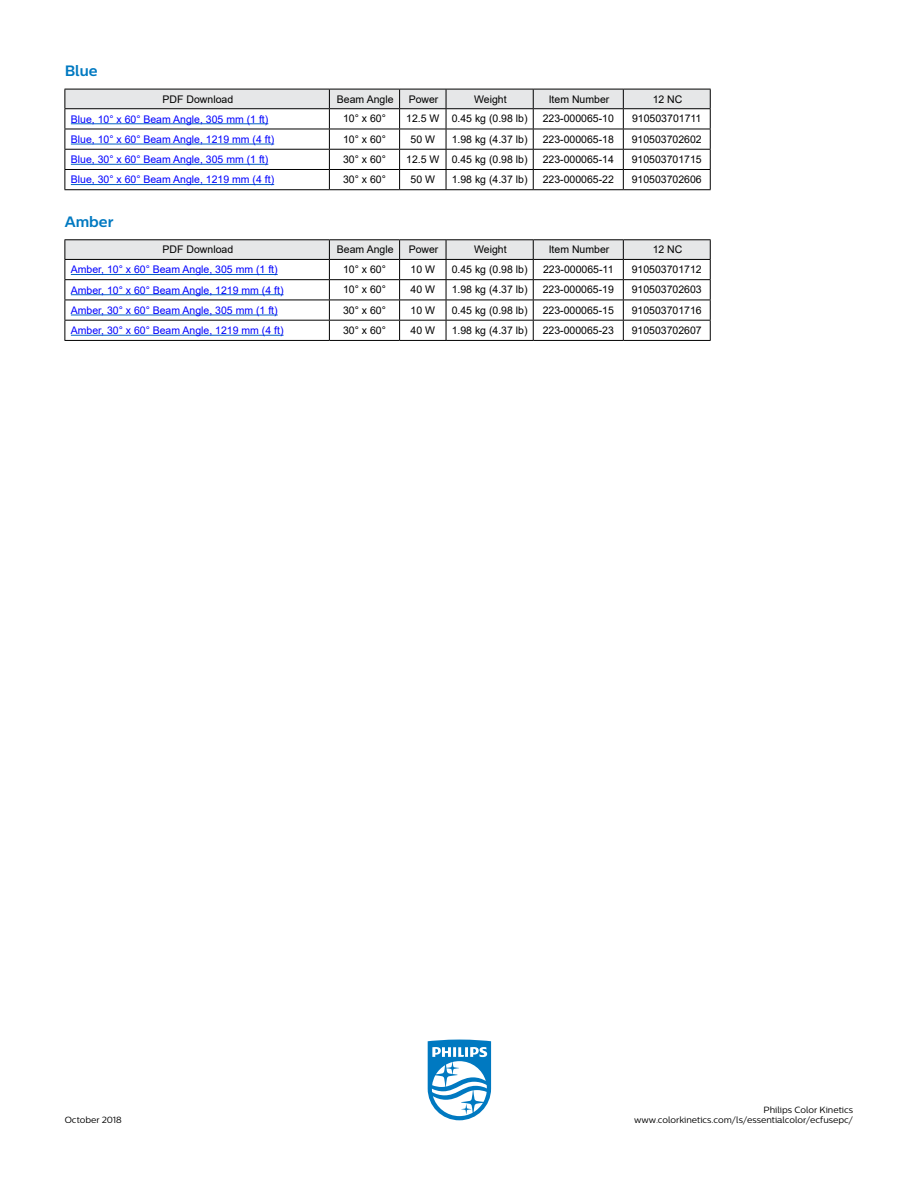
<style>
.page{position:relative;width:918px;height:1188px;background:#fff}
.page>*{position:absolute;margin:0;border:0;box-sizing:border-box;transform-origin:0 0}
.t1{font:700 15px "Centrale Sans";color:#0079c1}
.t2{font:10.5px "Arial";color:#000}
.t3{font:10.5px "Arial";color:#00f}
.t4{font:9px/10.5px "Centrale Sans";color:#000;text-align:right}
</style>
<div class="page">
<svg style="left:428px;top:1040px;width:63px;height:80px"></svg>
<hr style="left:329px;top:189px;width:71px;height:1px;background:#000">
<hr style="left:400px;top:189px;width:46px;height:1px;background:#000">
<hr style="left:446px;top:189px;width:87px;height:1px;background:#000">
<hr style="left:533px;top:189px;width:90px;height:1px;background:#000">
<hr style="left:623px;top:189px;width:88px;height:1px;background:#000">
<svg style="left:64px;top:89px;width:647px;height:100px"></svg>
<hr style="left:64px;top:189px;width:265px;height:1px;background:#000">
<hr style="left:71px;top:123px;width:197px;height:1px;background:#0563c1">
<hr style="left:71px;top:144px;width:203px;height:1px;background:#0563c1">
<hr style="left:71px;top:164px;width:197px;height:1px;background:#0563c1">
<hr style="left:71px;top:184px;width:203px;height:1px;background:#0563c1">
<hr style="left:329px;top:239px;width:71px;height:1px;background:#000">
<hr style="left:400px;top:239px;width:46px;height:1px;background:#000">
<hr style="left:446px;top:239px;width:87px;height:1px;background:#000">
<hr style="left:533px;top:239px;width:90px;height:1px;background:#000">
<hr style="left:623px;top:239px;width:88px;height:1px;background:#000">
<hr style="left:329px;top:340px;width:71px;height:1px;background:#000">
<hr style="left:400px;top:340px;width:46px;height:1px;background:#000">
<hr style="left:446px;top:340px;width:87px;height:1px;background:#000">
<hr style="left:533px;top:340px;width:90px;height:1px;background:#000">
<hr style="left:623px;top:340px;width:88px;height:1px;background:#000">
<hr style="left:64px;top:239px;width:265px;height:1px;background:#000">
<svg style="left:64px;top:240px;width:647px;height:100px"></svg>
<hr style="left:64px;top:340px;width:265px;height:1px;background:#000">
<hr style="left:71px;top:274px;width:207px;height:1px;background:#0563c1">
<hr style="left:71px;top:294px;width:213px;height:1px;background:#0563c1">
<hr style="left:71px;top:315px;width:207px;height:1px;background:#0563c1">
<hr style="left:71px;top:335px;width:213px;height:1px;background:#0563c1">
<h1 class="t1" style="left:65px;top:62px;width:34px">Blue</h1>
<p class="t2" style="left:163px;top:92px;width:72px">PDF Download</p>
<p class="t2" style="left:337px;top:92px;width:58px">Beam Angle</p>
<p class="t2" style="left:409px;top:92px;width:31px">Power</p>
<p class="t2" style="left:474px;top:92px;width:34px">Weight</p>
<p class="t2" style="left:549px;top:92px;width:62px">Item Number</p>
<p class="t2" style="left:653px;top:92px;width:31px">12 NC</p>
<p class="t3" style="left:71px;top:112px;width:199px">Blue, 10° x 60° Beam Angle, 305 mm (1 ft)</p>
<p class="t2" style="left:343px;top:111px;width:44px">10° x 60°</p>
<p class="t2" style="left:406px;top:111px;width:123px">12.5 W 0.45 kg (0.98 lb)</p>
<p class="t2" style="left:543px;top:111px;width:73px">223-000065-10</p>
<p class="t2" style="left:632px;top:111px;width:71px">910503701711</p>
<p class="t3" style="left:71px;top:132px;width:205px">Blue, 10° x 60° Beam Angle, 1219 mm (4 ft)</p>
<p class="t2" style="left:343px;top:132px;width:44px">10° x 60°</p>
<p class="t2" style="left:411px;top:132px;width:26px">50 W</p>
<p class="t2" style="left:452px;top:132px;width:77px">1.98 kg (4.37 lb)</p>
<p class="t2" style="left:543px;top:132px;width:73px">223-000065-18</p>
<p class="t2" style="left:632px;top:132px;width:72px">910503702602</p>
<p class="t3" style="left:71px;top:152px;width:199px">Blue, 30° x 60° Beam Angle, 305 mm (1 ft)</p>
<p class="t2" style="left:343px;top:152px;width:44px">30° x 60°</p>
<p class="t2" style="left:406px;top:152px;width:123px">12.5 W 0.45 kg (0.98 lb)</p>
<p class="t2" style="left:543px;top:152px;width:73px">223-000065-14</p>
<p class="t2" style="left:632px;top:152px;width:72px">910503701715</p>
<p class="t3" style="left:71px;top:173px;width:205px">Blue, 30° x 60° Beam Angle, 1219 mm (4 ft)</p>
<p class="t2" style="left:343px;top:172px;width:44px">30° x 60°</p>
<p class="t2" style="left:411px;top:172px;width:26px">50 W</p>
<p class="t2" style="left:452px;top:172px;width:77px">1.98 kg (4.37 lb)</p>
<p class="t2" style="left:543px;top:172px;width:73px">223-000065-22</p>
<p class="t2" style="left:632px;top:172px;width:72px">910503702606</p>
<h1 class="t1" style="left:65px;top:212px;width:50px">Amber</h1>
<p class="t2" style="left:163px;top:243px;width:72px">PDF Download</p>
<p class="t2" style="left:337px;top:243px;width:58px">Beam Angle</p>
<p class="t2" style="left:409px;top:243px;width:31px">Power</p>
<p class="t2" style="left:474px;top:243px;width:34px">Weight</p>
<p class="t2" style="left:549px;top:243px;width:62px">Item Number</p>
<p class="t2" style="left:653px;top:243px;width:31px">12 NC</p>
<p class="t3" style="left:71px;top:262px;width:208px">Amber, 10° x 60° Beam Angle, 305 mm (1 ft)</p>
<p class="t2" style="left:343px;top:262px;width:44px">10° x 60°</p>
<p class="t2" style="left:411px;top:262px;width:26px">10 W</p>
<p class="t2" style="left:452px;top:262px;width:77px">0.45 kg (0.98 lb)</p>
<p class="t2" style="left:543px;top:262px;width:72px">223-000065-11</p>
<p class="t2" style="left:632px;top:262px;width:72px">910503701712</p>
<p class="t3" style="left:71px;top:283px;width:214px">Amber, 10° x 60° Beam Angle, 1219 mm (4 ft)</p>
<p class="t2" style="left:343px;top:282px;width:44px">10° x 60°</p>
<p class="t2" style="left:411px;top:282px;width:26px">40 W</p>
<p class="t2" style="left:452px;top:282px;width:77px">1.98 kg (4.37 lb)</p>
<p class="t2" style="left:543px;top:282px;width:73px">223-000065-19</p>
<p class="t2" style="left:632px;top:282px;width:72px">910503702603</p>
<p class="t3" style="left:71px;top:303px;width:208px">Amber, 30° x 60° Beam Angle, 305 mm (1 ft)</p>
<p class="t2" style="left:343px;top:303px;width:44px">30° x 60°</p>
<p class="t2" style="left:411px;top:303px;width:26px">10 W</p>
<p class="t2" style="left:452px;top:303px;width:77px">0.45 kg (0.98 lb)</p>
<p class="t2" style="left:543px;top:303px;width:73px">223-000065-15</p>
<p class="t2" style="left:632px;top:303px;width:72px">910503701716</p>
<p class="t3" style="left:71px;top:323px;width:214px">Amber, 30° x 60° Beam Angle, 1219 mm (4 ft)</p>
<p class="t2" style="left:343px;top:323px;width:44px">30° x 60°</p>
<p class="t2" style="left:411px;top:323px;width:26px">40 W</p>
<p class="t2" style="left:452px;top:323px;width:77px">1.98 kg (4.37 lb)</p>
<p class="t2" style="left:543px;top:323px;width:73px">223-000065-23</p>
<p class="t2" style="left:632px;top:323px;width:72px">910503702607</p>
<p class="t4" style="left:65px;top:1114px;width:59px">October 2018</p>
<p class="t4" style="left:634px;top:1104px;width:220px">Philips Color Kinetics www.colorkinetics.com/ls/essentialcolor/ecfusepc/</p>
</div>
